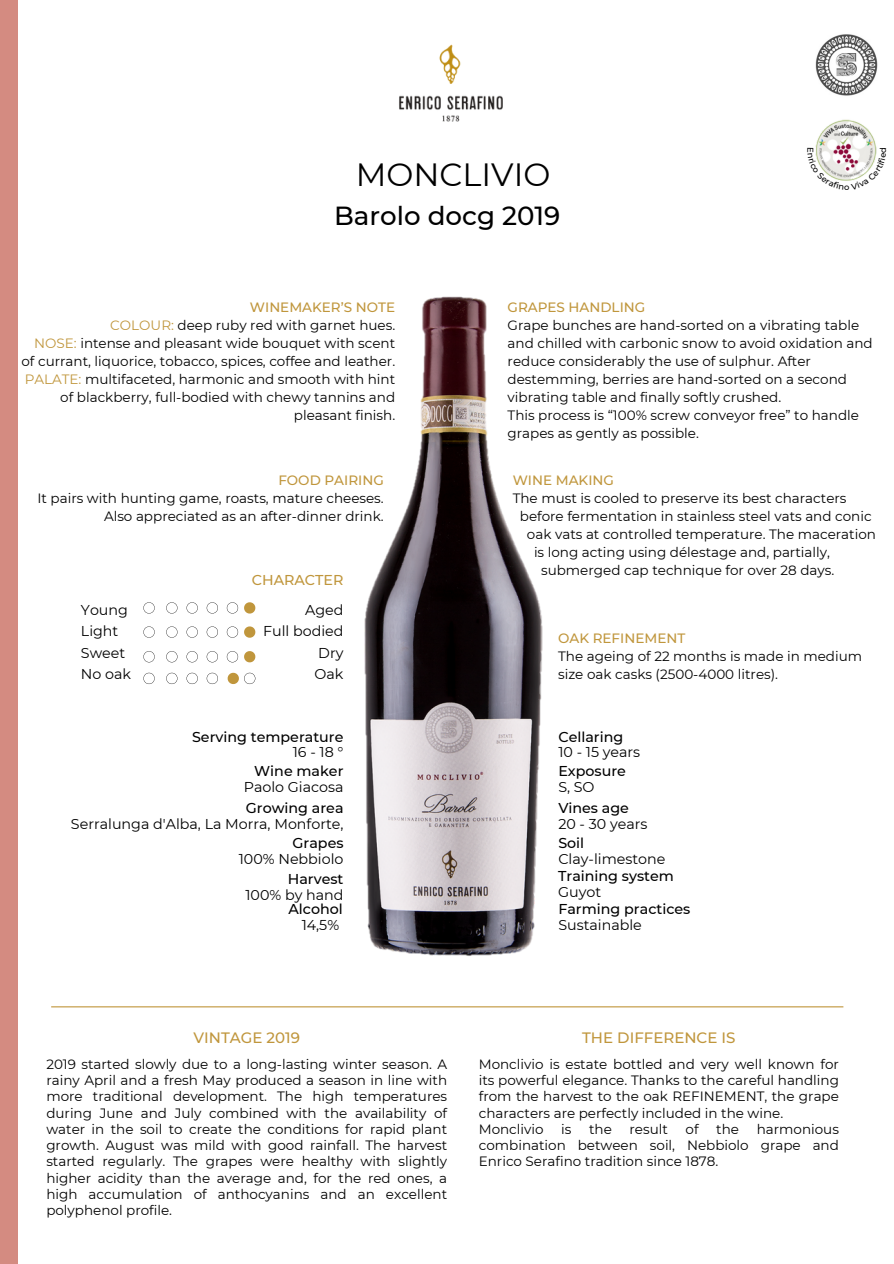
<style>
.page{position:relative;width:894px;height:1264px;background:#fff}
.page>*{position:absolute;margin:0;border:0;box-sizing:border-box;transform-origin:0 0}
.t1{font:32.1px "Montserrat";color:#000}
.t2{font:500 26.1px "Montserrat";color:#000}
.t3{font:500 15px "Montserrat";color:#c0963c}
.t4{font:14.25px "Montserrat";color:#000}
.t5{font:500 14.25px "Montserrat";color:#000}
.t6{font:500 14.25px "Montserrat";color:#c0963c}
.t7{font:13.5px/16.2px "Montserrat";color:#000;text-align:right}
.t8{font:500 13.5px "Montserrat";color:#c0963c}
.t9{font:500 8.4px "Montserrat";color:#000}
.s1{color:#c0963c}
</style>
<div class="page">
<img style="left:364px;top:296px;width:179px;height:660px">
<img style="left:815px;top:34px;width:63px;height:62px">
<img style="left:399px;top:44px;width:104px;height:78px">
<hr style="left:51px;top:1006px;width:792px;height:1px;background:#c0963c">
<div style="left:0;top:0;width:18px;height:1263px;background:#d48b81"></div>
<svg style="left:244px;top:602px;width:11px;height:11px"></svg>
<svg style="left:227px;top:602px;width:11px;height:11px"></svg>
<svg style="left:207px;top:602px;width:11px;height:11px"></svg>
<svg style="left:166px;top:602px;width:11px;height:11px"></svg>
<svg style="left:186px;top:602px;width:12px;height:11px"></svg>
<svg style="left:143px;top:602px;width:12px;height:11px"></svg>
<svg style="left:244px;top:626px;width:11px;height:11px"></svg>
<svg style="left:227px;top:626px;width:11px;height:11px"></svg>
<svg style="left:207px;top:626px;width:11px;height:11px"></svg>
<svg style="left:166px;top:626px;width:11px;height:11px"></svg>
<svg style="left:186px;top:626px;width:12px;height:11px"></svg>
<svg style="left:143px;top:626px;width:12px;height:11px"></svg>
<svg style="left:244px;top:651px;width:11px;height:11px"></svg>
<svg style="left:227px;top:651px;width:11px;height:11px"></svg>
<svg style="left:207px;top:651px;width:11px;height:11px"></svg>
<svg style="left:166px;top:651px;width:11px;height:11px"></svg>
<svg style="left:186px;top:651px;width:12px;height:11px"></svg>
<svg style="left:143px;top:651px;width:12px;height:11px"></svg>
<svg style="left:227px;top:672px;width:28px;height:12px"></svg>
<svg style="left:207px;top:672px;width:11px;height:12px"></svg>
<svg style="left:166px;top:672px;width:11px;height:12px"></svg>
<svg style="left:186px;top:672px;width:12px;height:12px"></svg>
<svg style="left:143px;top:672px;width:12px;height:12px"></svg>
<img style="left:815px;top:119px;width:62px;height:62px">
<svg style="left:815px;top:148px;width:28px;height:33px"></svg>
<svg style="left:850px;top:148px;width:27px;height:33px"></svg>
<p class="t1" style="left:355px;top:155px;width:196px">MONCLIVIO</p>
<p class="t2" style="left:334px;top:199px;width:228px">Barolo docg 2019</p>
<p class="t9" style="left:844px;top:182px;width:7px">o</p>
<p class="t8" style="left:250px;top:299px;width:147px">WINEMAKER’S NOTE</p>
<p class="t7" style="left:110px;top:317px;width:286px"><span class="s1">COLOUR:</span> deep ruby red with garnet hues.</p>
<p class="t7" style="left:21px;top:334px;width:375px;line-height:18px"><span class="s1">NOSE:</span> intense and pleasant wide bouquet with scent of currant, liquorice, tobacco, spices, coffee and leather.</p>
<p class="t7" style="left:25px;top:370px;width:372px;line-height:18px"><span class="s1">PALATE:</span> multifaceted, harmonic and smooth with hint of blackberry, full-bodied with chewy tannins and pleasant finish.</p>
<p class="t8" style="left:278px;top:472px;width:107px">FOOD PAIRING</p>
<p class="t7" style="left:37px;top:489px;width:348px;line-height:18px">It pairs with hunting game, roasts, mature cheeses.<br>Also appreciated as an after-dinner drink.</p>
<p class="t4" style="left:81px;top:601px;width:49px">Young</p>
<p class="t4" style="left:81px;top:622px;width:39px">Light</p>
<p class="t4" style="left:81px;top:643px;width:46px">Sweet</p>
<p class="t4" style="left:81px;top:665px;width:52px">No oak</p>
<p class="t6" style="left:252px;top:571px;width:93px">CHARACTER</p>
<p class="t4" style="left:305px;top:601px;width:40px">Aged</p>
<p class="t4" style="left:263px;top:622px;width:82px">Full bodied</p>
<p class="t4" style="left:318px;top:643px;width:27px">Dry</p>
<p class="t4" style="left:314px;top:665px;width:30px">Oak</p>
<p class="t5" style="left:192px;top:728px;width:153px">Serving temperature</p>
<p class="t4" style="left:293px;top:743px;width:52px">16-18°</p>
<p class="t5" style="left:254px;top:762px;width:91px">Wine maker</p>
<p class="t4" style="left:244px;top:778px;width:101px">Paolo Giacosa</p>
<p class="t5" style="left:246px;top:799px;width:99px">Growing area</p>
<p class="t4" style="left:71px;top:815px;width:274px">Serralunga d'Alba, La Morra, Monforte,</p>
<p class="t5" style="left:292px;top:834px;width:52px">Grapes</p>
<p class="t4" style="left:239px;top:850px;width:106px">100% Nebbiolo</p>
<p class="t5" style="left:288px;top:870px;width:57px">Harvest</p>
<p class="t4" style="left:245px;top:885px;width:100px">100% by hand</p>
<p class="t5" style="left:288px;top:900px;width:56px">Alcohol</p>
<p class="t4" style="left:301px;top:916px;width:39px">14,5%</p>
<p class="t8" style="left:507px;top:299px;width:139px">GRAPES HANDLING</p>
<p class="t7" style="left:507px;top:316px;width:366px;line-height:18px;text-align:left">Grape bunches are hand-sorted on a vibrating table and chilled with carbonic snow to avoid oxidation and reduce considerably the use of sulphur. After destemming, berries are hand-sorted on a second vibrating table and finally softly crushed.</p>
<p class="t7" style="left:507px;top:406px;width:353px;line-height:18px;text-align:left">This process is “100% screw conveyor free” to handle grapes as gently as possible.</p>
<p class="t8" style="left:512px;top:472px;width:103px">WINE MAKING</p>
<p class="t7" style="left:512px;top:490px;width:335px">The must is cooled to preserve its best characters</p>
<p class="t7" style="left:519px;top:508px;width:353px">before fermentation in stainless steel vats and conic</p>
<p class="t7" style="left:526px;top:526px;width:350px">oak vats at controlled temperature. The maceration</p>
<p class="t7" style="left:534px;top:544px;width:297px">is long acting using délestage and, partially,</p>
<p class="t7" style="left:541px;top:562px;width:295px">submerged cap technique for over 28 days.</p>
<p class="t8" style="left:558px;top:630px;width:129px">OAK REFINEMENT</p>
<p class="t7" style="left:558px;top:648px;width:305px">The ageing of 22 months is made in medium</p>
<p class="t7" style="left:558px;top:666px;width:221px">size oak casks (2500-4000 litres).</p>
<p class="t5" style="left:558px;top:728px;width:66px">Cellaring</p>
<p class="t4" style="left:558px;top:743px;width:83px">10 - 15 years</p>
<p class="t5" style="left:558px;top:762px;width:69px">Exposure</p>
<p class="t4" style="left:558px;top:778px;width:38px">S, SO</p>
<p class="t5" style="left:558px;top:799px;width:72px">Vines age</p>
<p class="t4" style="left:558px;top:815px;width:91px">20 - 30 years</p>
<p class="t5" style="left:558px;top:834px;width:27px">Soil</p>
<p class="t4" style="left:558px;top:850px;width:108px">Clay-limestone</p>
<p class="t5" style="left:558px;top:867px;width:117px">Training system</p>
<p class="t4" style="left:558px;top:883px;width:45px">Guyot</p>
<p class="t5" style="left:558px;top:900px;width:133px">Farming practices</p>
<p class="t4" style="left:558px;top:916px;width:85px">Sustainable</p>
<p class="t3" style="left:193px;top:1027px;width:108px">VINTAGE 2019</p>
<p class="t7" style="left:46px;top:1055px;width:402px;text-align:justify">2019 started slowly due to a long-lasting winter season. A rainy April and a fresh May produced a season in line with more traditional development. The high temperatures during June and July combined with the availability of water in the soil to create the conditions for rapid plant growth. August was mild with good rainfall. The harvest started regularly. The grapes were healthy with slightly higher acidity than the average and, for the red ones, a high accumulation of anthocyanins and an excellent polyphenol profile.</p>
<p class="t3" style="left:582px;top:1027px;width:155px">THE DIFFERENCE IS</p>
<p class="t7" style="left:478px;top:1055px;width:361px;text-align:justify">Monclivio is estate bottled and very well known for its powerful elegance. Thanks to the careful handling from the harvest to the oak REFINEMENT, the grape characters are perfectly included in the wine.</p>
<p class="t7" style="left:478px;top:1120px;width:66px">Monclivio</p>
<p class="t7" style="left:561px;top:1120px;width:12px">is</p>
<p class="t7" style="left:589px;top:1120px;width:24px">the</p>
<p class="t7" style="left:629px;top:1120px;width:40px">result</p>
<p class="t7" style="left:685px;top:1120px;width:15px">of</p>
<p class="t7" style="left:716px;top:1120px;width:24px">the</p>
<p class="t7" style="left:478px;top:1120px;width:361px;text-align:justify;text-indent:278px">harmonious combination between soil, Nebbiolo grape and Enrico Serafino tradition since 1878.</p>
</div>
